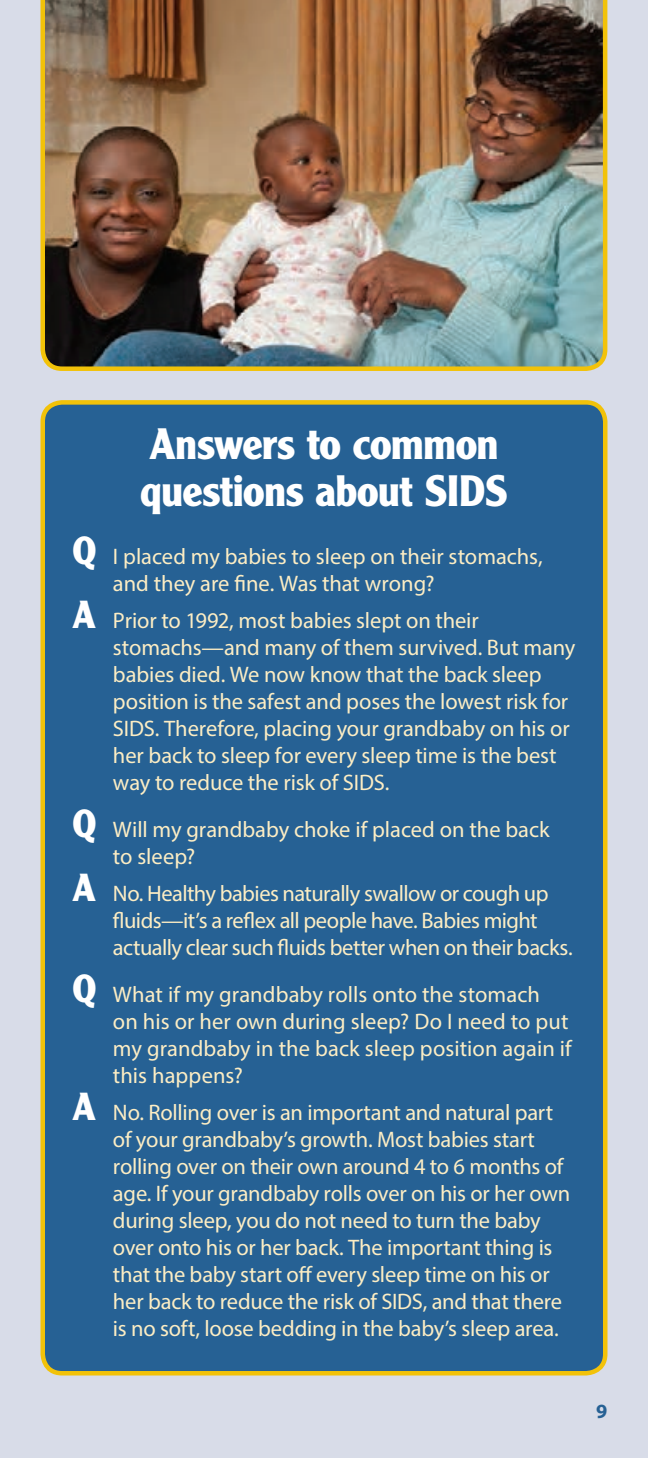
<style>
.page{position:relative;width:648px;height:1458px;background:#fff}
.page>*{position:absolute;margin:0;border:0;box-sizing:border-box;transform-origin:0 0}
.t1{font:700 42.98px/46.8px "Clearface Gothic LT Std";letter-spacing:-.01em;color:#fff}
.t2{font:22.5px/27px "Myriad Pro";letter-spacing:-.01em;color:#fcedc4}
.t3{font:700 20.25px "Myriad Pro";color:#266194}
.s1{font-family:"Clearface Gothic LT Std";font-weight:700;font-size:38.25px;color:#fff}
</style>
<div class="page">
<div style="left:1px;top:0;width:647px;height:1458px;background:#d8dce8"></div>
<div style="left:43px;top:402px;width:562px;height:971px;background:#266194;border-radius:19px"></div>
<div style="left:40px;top:400px;width:568px;height:976px;border:4px solid #f2c209;border-radius:19px"></div>
<img style="left:40px;top:0;width:567px;height:371px">
<h2 class="t1" style="left:140px;top:421px;width:369px">Answers to common questions about SIDS</h2>
<p class="t2" style="left:113px;top:542px;width:431px;text-indent:-40px"><span class="s1">Q</span> I placed my babies to sleep on their stomachs, and they are fine. Was that wrong?</p>
<p class="t2" style="left:113px;top:606px;width:464px;text-indent:-41px"><span class="s1">A</span> Prior to 1992, most babies slept on their stomachs—and many of them survived. But many babies died. We now know that the back sleep position is the safest and poses the lowest risk for SIDS. Therefore, placing your grandbaby on his or her back to sleep for every sleep time is the best way to reduce the risk of SIDS.</p>
<p class="t2" style="left:113px;top:816px;width:438px;text-indent:-40px"><span class="s1">Q</span> Will my grandbaby choke if placed on the back to sleep?</p>
<p class="t2" style="left:113px;top:880px;width:461px;text-indent:-41px"><span class="s1">A</span> No. Healthy babies naturally swallow or cough up fluids—it’s a reflex all people have. Babies might actually clear such fluids better when on their backs.</p>
<p class="t2" style="left:113px;top:981px;width:460px;text-indent:-40px"><span class="s1">Q</span> What if my grandbaby rolls onto the stomach<br>on his or her own during sleep? Do I need to put my grandbaby in the back sleep position again if this happens?</p>
<p class="t2" style="left:113px;top:1099px;width:459px;text-indent:-41px"><span class="s1">A</span> No. Rolling over is an important and natural part of your grandbaby’s growth. Most babies start rolling over on their own around 4 to 6 months of age. If your grandbaby rolls over on his or her own during sleep, you do not need to turn the baby over onto his or her back. The important thing is that the baby start off every sleep time on his or her back to reduce the risk of SIDS, and that there is no soft, loose bedding in the baby’s sleep area.</p>
<p class="t3" style="left:596px;top:1397px;width:13px">9</p>
</div>
